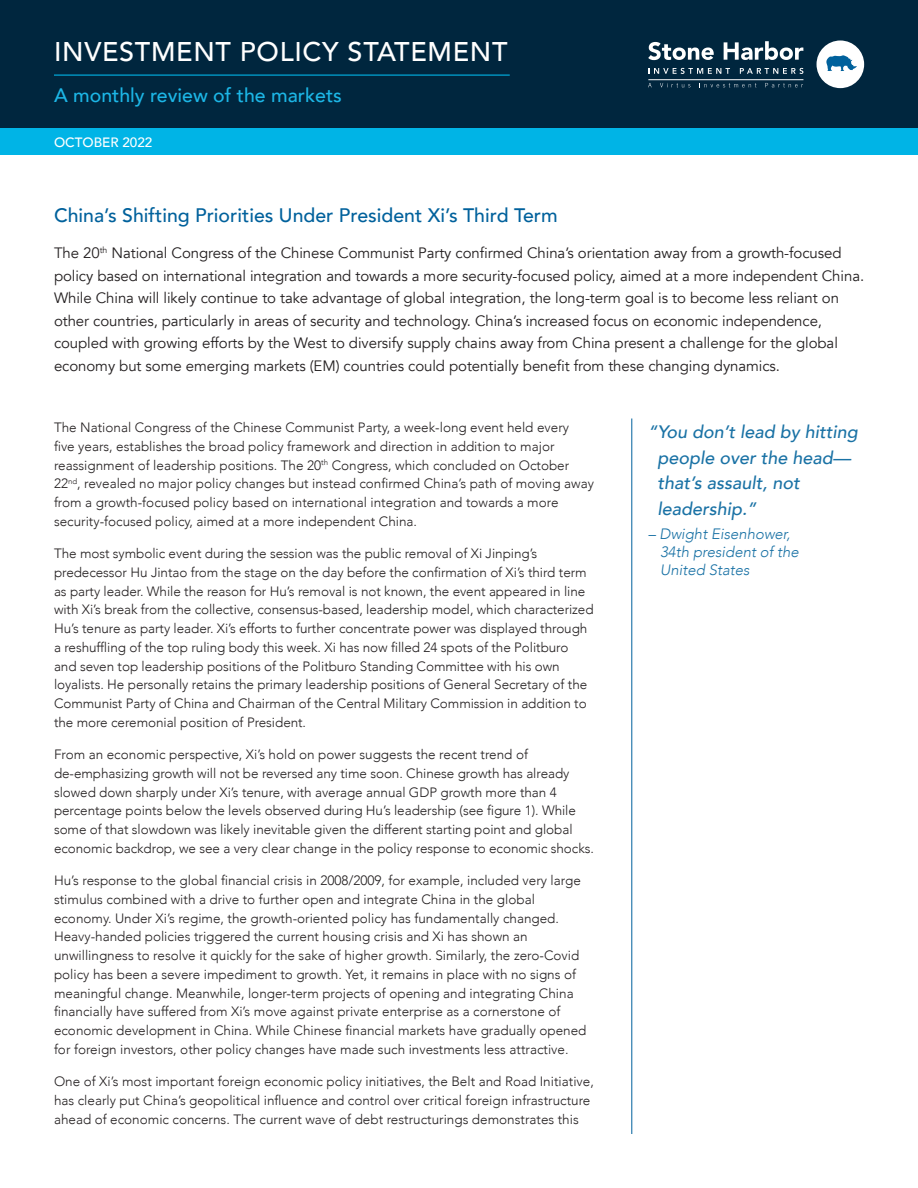
<style>
.page{position:relative;width:918px;height:1188px;background:#fff}
.page>*{position:absolute;margin:0;border:0;box-sizing:border-box;transform-origin:0 0}
.t1{font:500 27px "Avenir";letter-spacing:.025em;color:#fff}
.Page_head{font:500 19.5px "Avenir";color:#00619c}
.Body_Text_Header{font:500 19.5px "Avenir";color:#1cb6e6}
.Mid_Header{font:italic 500 18px/25.5px "Avenir";color:#1a72a5}
.Intro_Copy{font:15px/22.5px "Avenir";letter-spacing:-.005em;color:#231f20}
.Mid_Header-2{font:italic 300 15px/18px "Avenir";color:#1a72a5}
.Body_copy{font:300 13.5px/18.8px "Avenir";color:#231f20}
.t2{font:500 13.5px "Avenir";color:#fff}
</style>
<div class="page">
<div style="left:0;top:0;width:918px;height:128px;background:#00263e"></div>
<div style="left:817px;top:41px;width:47px;height:47px;background:#fff;border-radius:50%"></div>
<svg style="left:826px;top:55px;width:31px;height:16px"></svg>
<svg style="left:648px;top:42px;width:66px;height:18px"></svg>
<svg style="left:724px;top:41px;width:79px;height:19px"></svg>
<svg style="left:648px;top:68px;width:82px;height:6px"></svg>
<svg style="left:740px;top:68px;width:63px;height:6px"></svg>
<svg style="left:660px;top:83px;width:30px;height:4px"></svg>
<svg style="left:704px;top:83px;width:52px;height:4px"></svg>
<svg style="left:765px;top:83px;width:38px;height:4px"></svg>
<hr style="left:648px;top:79px;width:155px;height:1px;background:#fff">
<hr style="left:54px;top:75px;width:456px;height:1px;background:#00b4e6">
<div style="left:0;top:128px;width:918px;height:27px;background:#00b4e6"></div>
<hr style="left:631px;top:418px;width:1px;height:716px;background:#00619c">
<p class="t1" style="left:54px;top:28px;width:455px">INVESTMENT POLICY STATEMENT</p>
<p class="Body_Text_Header" style="left:54px;top:78px;width:289px">A monthly review of the markets</p>
<p class="t2" style="left:54px;top:131px;width:100px">OCTOBER 2022</p>
<p class="Page_head" style="left:54px;top:198px;width:505px">China’s Shifting Priorities Under President Xi’s Third Term</p>
<p class="Intro_Copy" style="left:54px;top:242px;width:812px">The 20<sup>th</sup> National Congress of the Chinese Communist Party confirmed China’s orientation away from a growth-focused policy based on international integration and towards a more security-focused policy, aimed at a more independent China.<br>While China will likely continue to take advantage of global integration, the long-term goal is to become less reliant on other countries, particularly in areas of security and technology. China’s increased focus on economic independence, coupled with growing efforts by the West to diversify supply chains away from China present a challenge for the global economy but some emerging markets (EM) countries could potentially benefit from these changing dynamics.</p>
<p class="Body_copy" style="left:54px;top:418px;width:542px">The National Congress of the Chinese Communist Party, a week-long event held every<br>five years, establishes the broad policy framework and direction in addition to major reassignment of leadership positions. The 20<sup>th</sup> Congress, which concluded on October 22<sup>nd</sup>, revealed no major policy changes but instead confirmed China’s path of moving away from a growth-focused policy based on international integration and towards a more security-focused policy, aimed at a more independent China.</p>
<p class="Body_copy" style="left:54px;top:544px;width:541px">The most symbolic event during the session was the public removal of Xi Jinping’s predecessor Hu Jintao from the stage on the day before the confirmation of Xi’s third term as party leader. While the reason for Hu’s removal is not known, the event appeared in line with Xi’s break from the collective, consensus-based, leadership model, which characterized Hu’s tenure as party leader. Xi’s efforts to further concentrate power was displayed through a reshuffling of the top ruling body this week. Xi has now filled 24 spots of the Politburo and seven top leadership positions of the Politburo Standing Committee with his own loyalists. He personally retains the primary leadership positions of General Secretary of the Communist Party of China and Chairman of the Central Military Commission in addition to the more ceremonial position of President.</p>
<p class="Body_copy" style="left:54px;top:745px;width:541px">From an economic perspective, Xi’s hold on power suggests the recent trend of de-emphasizing growth will not be reversed any time soon. Chinese growth has already slowed down sharply under Xi’s tenure, with average annual GDP growth more than 4 percentage points below the levels observed during Hu’s leadership (see figure 1). While some of that slowdown was likely inevitable given the different starting point and global economic backdrop, we see a very clear change in the policy response to economic shocks.</p>
<p class="Body_copy" style="left:54px;top:871px;width:534px">Hu’s response to the global financial crisis in 2008/2009, for example, included very large stimulus combined with a drive to further open and integrate China in the global economy. Under Xi’s regime, the growth-oriented policy has fundamentally changed.<br>Heavy-handed policies triggered the current housing crisis and Xi has shown an unwillingness to resolve it quickly for the sake of higher growth. Similarly, the zero-Covid policy has been a severe impediment to growth. Yet, it remains in place with no signs of meaningful change. Meanwhile, longer-term projects of opening and integrating China financially have suffered from Xi’s move against private enterprise as a cornerstone of economic development in China. While Chinese financial markets have gradually opened for foreign investors, other policy changes have made such investments less attractive.</p>
<p class="Body_copy" style="left:54px;top:1072px;width:541px">One of Xi’s most important foreign economic policy initiatives, the Belt and Road Initiative, has clearly put China’s geopolitical influence and control over critical foreign infrastructure ahead of economic concerns. The current wave of debt restructurings demonstrates this</p>
<p class="Mid_Header" style="left:658px;top:419px;width:202px;text-indent:-9px">“You don’t lead by hitting people over the head— that’s assault, not leadership.”</p>
<p class="Mid_Header-2" style="left:660px;top:525px;width:140px;text-indent:-12px">– Dwight Eisenhower,<br>34th president of the<br>United States</p>
</div>
